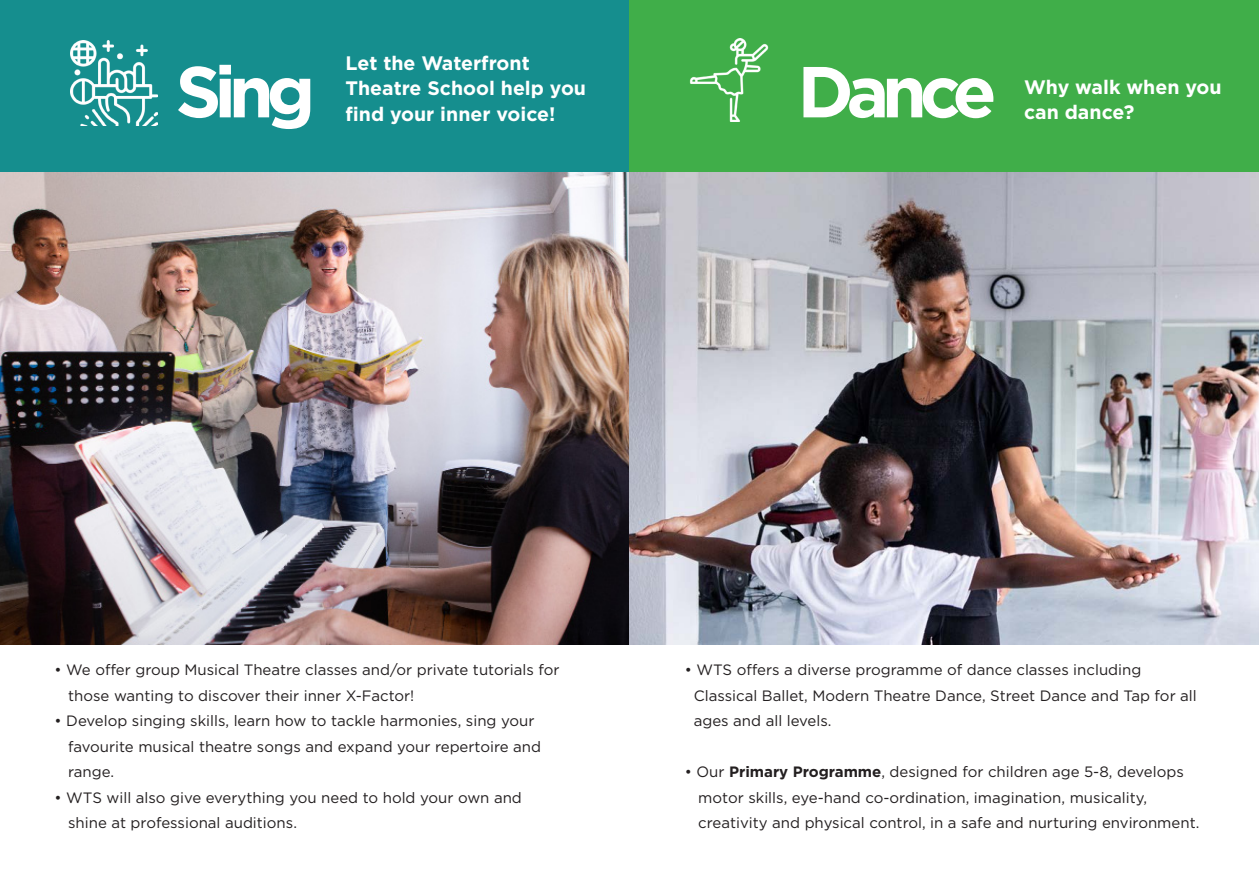
<style>
.page{position:relative;width:1259px;height:893px;background:#fff}
.page>*{position:absolute;margin:0;border:0;box-sizing:border-box;transform-origin:0 0}
.t1{font:700 72px "Gotham";letter-spacing:-.1em;color:#fff}
.Body_copy{font:700 19.5px/25.5px "Gotham";color:#fff}
.Body_copy-2{font:15px/25.5px "Gotham";color:#231f20}
.s1{font-weight:700}
</style>
<div class="page">
<div style="left:0;top:0;width:629px;height:189px;background:#158e8e"></div>
<img style="left:70px;top:40px;width:87px;height:86px">
<img style="left:0;top:173px;width:1259px;height:471px">
<div style="left:629px;top:0;width:630px;height:189px;background:#40ae49"></div>
<img style="left:689px;top:39px;width:80px;height:83px">
<p class="t1" style="left:175px;top:44px;width:141px">Sing</p>
<p class="Body_copy" style="left:345px;top:50px;width:242px">Let the Waterfront<br>Theatre School help you find your inner voice!</p>
<p class="t1" style="left:797px;top:44px;width:201px">Dance</p>
<p class="Body_copy" style="left:1024px;top:74px;width:199px">Why walk when you</p>
<p class="Body_copy" style="left:1024px;top:100px;width:112px">can dance?</p>
<p class="Body_copy-2" style="left:68px;top:657px;width:493px;text-indent:-14px">• We offer group Musical Theatre classes and/or private tutorials for those wanting to discover their inner X-Factor!</p>
<p class="Body_copy-2" style="left:68px;top:708px;width:474px;text-indent:-14px">• Develop singing skills, learn how to tackle harmonies, sing your favourite musical theatre songs and expand your repertoire and range.</p>
<p class="Body_copy-2" style="left:68px;top:784px;width:455px;text-indent:-14px">• WTS will also give everything you need to hold your own and shine at professional auditions.</p>
<p class="Body_copy-2" style="left:694px;top:657px;width:504px;text-indent:-9px">• WTS offers a diverse programme of dance classes including<br>Classical Ballet, Modern Theatre Dance, Street Dance and Tap for all ages and all levels.</p>
<p class="Body_copy-2" style="left:698px;top:759px;width:502px;text-indent:-14px">• Our <span class="s1">Primary Programme</span>, designed for children age 5-8, develops motor skills, eye-hand co-ordination, imagination, musicality, creativity and physical control, in a safe and nurturing environment.</p>
</div>
